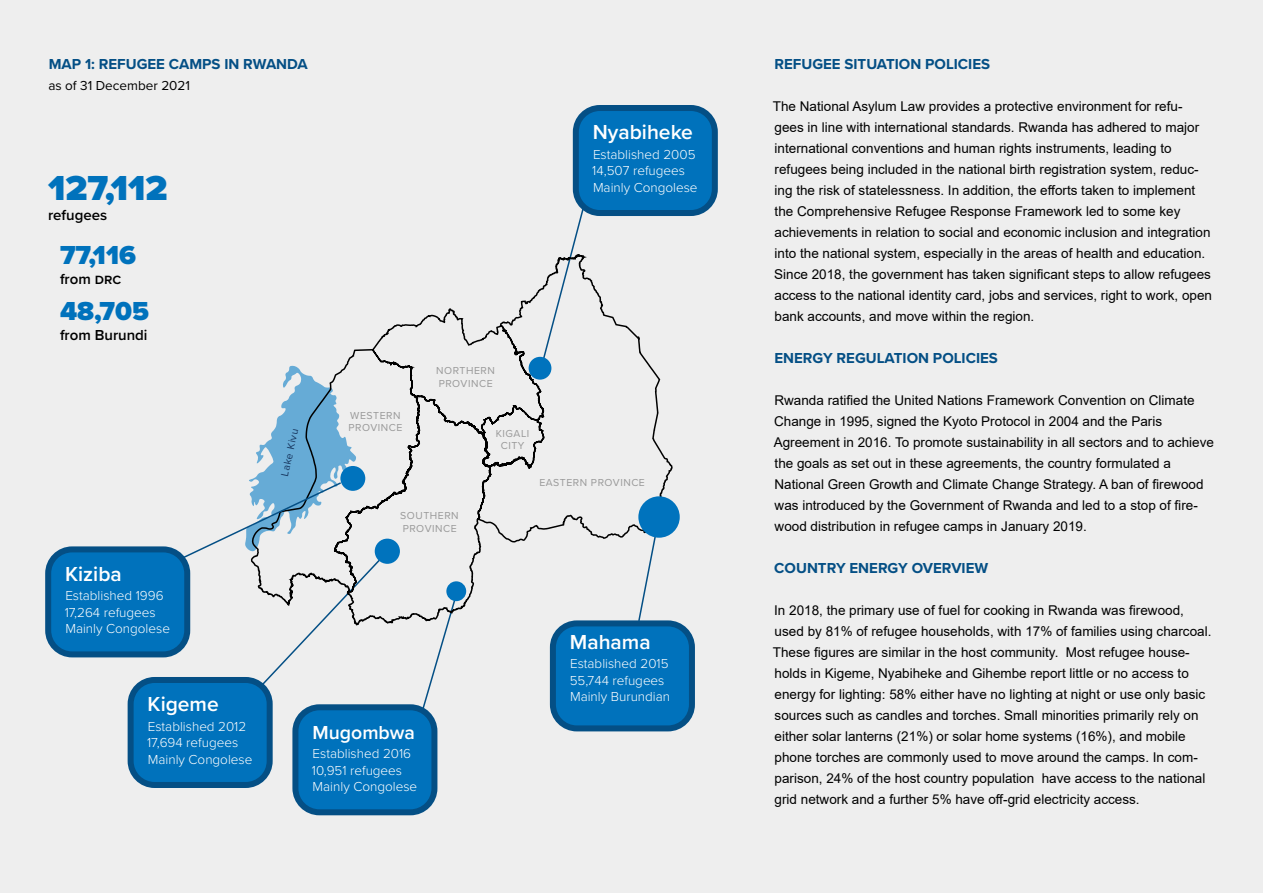
<style>
.page{position:relative;width:1263px;height:893px;background:#eee}
.page>*{position:absolute;margin:0;border:0;box-sizing:border-box;transform-origin:0 0}
.Paragraph_Text{font:900 36px "Proxima Nova";color:#0072bc}
.Paragraph_Text-2{font:900 27px "Proxima Nova";color:#0072bc}
.t1{font:600 21px "Proxima Nova";color:#fff}
.t2{font:600 19.5px "Proxima Nova";color:#fff}
.Paragraph_Text-3{font:700 15px "Proxima Nova";color:#044f85}
.Paragraph_Text-4{font:600 15px "Proxima Nova";color:#000}
.Paragraph_Text-5{font:13.5px/21px "Arial";color:#000}
.t3{font:300 13.5px "Proxima Nova";color:#fff}
.Subheadline_2{font:13.5px "Proxima Nova";color:#000}
.t4{font:10.5px "Proxima Nova";letter-spacing:.05em;color:#999}
.t5{font:10.5px "Proxima Nova";color:#18375f}
</style>
<div class="page">
<div style="left:48px;top:549px;width:139px;height:105px;background:#0072bc;border-radius:24px"></div>
<div style="left:45px;top:546px;width:145px;height:111px;border:6px solid #044f85;border-radius:24px"></div>
<div style="left:131px;top:680px;width:139px;height:105px;background:#0072bc;border-radius:24px"></div>
<div style="left:128px;top:677px;width:145px;height:111px;border:6px solid #044f85;border-radius:24px"></div>
<div style="left:553px;top:623px;width:139px;height:105px;background:#0072bc;border-radius:24px"></div>
<div style="left:550px;top:620px;width:145px;height:111px;border:6px solid #044f85;border-radius:24px"></div>
<div style="left:576px;top:108px;width:139px;height:105px;background:#0072bc;border-radius:24px"></div>
<div style="left:573px;top:105px;width:145px;height:111px;border:6px solid #044f85;border-radius:24px"></div>
<div style="left:295px;top:707px;width:139px;height:105px;background:#0072bc;border-radius:24px"></div>
<div style="left:292px;top:704px;width:145px;height:111px;border:6px solid #044f85;border-radius:24px"></div>
<svg style="left:421px;top:638px;width:24px;height:74px"></svg>
<svg style="left:571px;top:205px;width:14px;height:45px"></svg>
<svg style="left:291px;top:250px;width:382px;height:388px"></svg>
<div style="left:529px;top:357px;width:22px;height:23px;background:#0073bd;border-radius:11px"></div>
<div style="left:375px;top:539px;width:25px;height:25px;background:#0073bd;border-radius:13px"></div>
<div style="left:446px;top:581px;width:20px;height:20px;background:#0073bd;border-radius:10px"></div>
<div style="left:638px;top:496px;width:42px;height:42px;background:#0073bd;border-radius:21px"></div>
<svg style="left:179px;top:366px;width:210px;height:322px"></svg>
<p class="Paragraph_Text-3" style="left:49px;top:53px;width:260px">MAP 1: REFUGEE CAMPS IN RWANDA</p>
<p class="Subheadline_2" style="left:48px;top:75px;width:143px">as of 31 December 2021</p>
<p class="Paragraph_Text" style="left:48px;top:161px;width:121px">127,112</p>
<p class="Paragraph_Text-4" style="left:48px;top:204px;width:61px">refugees</p>
<p class="Paragraph_Text-2" style="left:60px;top:235px;width:77px">77,116</p>
<p class="Paragraph_Text-2" style="left:60px;top:291px;width:90px">48,705</p>
<p class="Paragraph_Text-4" style="left:60px;top:268px;width:63px">from DRC</p>
<p class="Paragraph_Text-4" style="left:60px;top:323px;width:89px">from Burundi</p>
<p class="t1" style="left:65px;top:558px;width:58px">Kiziba</p>
<p class="t3" style="left:65px;top:585px;width:100px">Established 1996</p>
<p class="t3" style="left:65px;top:602px;width:93px">17,264 refugees</p>
<p class="t3" style="left:65px;top:618px;width:106px">Mainly Congolese</p>
<p class="t1" style="left:148px;top:688px;width:73px">Kigeme</p>
<p class="t3" style="left:148px;top:716px;width:100px">Established 2012</p>
<p class="t3" style="left:147px;top:732px;width:93px">17,694 refugees</p>
<p class="t3" style="left:148px;top:749px;width:106px">Mainly Congolese</p>
<p class="t1" style="left:593px;top:116px;width:102px">Nyabiheke</p>
<p class="t3" style="left:593px;top:144px;width:104px">Established 2005</p>
<p class="t3" style="left:592px;top:161px;width:94px">14,507 refugees</p>
<p class="t3" style="left:593px;top:177px;width:106px">Mainly Congolese</p>
<p class="t4" style="left:436px;top:363px;width:60px">NORTHERN</p>
<p class="t4" style="left:439px;top:376px;width:55px">PROVINCE</p>
<p class="t4" style="left:350px;top:407px;width:52px">WESTERN</p>
<p class="t4" style="left:348px;top:420px;width:55px">PROVINCE</p>
<p class="t5" style="left:277px;top:474px;width:50px;rotate:-77deg">Lake Kivu</p>
<p class="t4" style="left:496px;top:425px;width:35px">KIGALI</p>
<p class="t4" style="left:501px;top:438px;width:25px">CITY</p>
<p class="t4" style="left:400px;top:508px;width:60px">SOUTHERN</p>
<p class="t4" style="left:403px;top:521px;width:55px">PROVINCE</p>
<p class="t4" style="left:539px;top:475px;width:107px">EASTERN PROVINCE</p>
<p class="t2" style="left:312px;top:718px;width:104px">Mugombwa</p>
<p class="t3" style="left:313px;top:744px;width:100px">Established 2016</p>
<p class="t3" style="left:312px;top:760px;width:92px">10,951 refugees</p>
<p class="t3" style="left:313px;top:777px;width:106px">Mainly Congolese</p>
<p class="t1" style="left:570px;top:626px;width:82px">Mahama</p>
<p class="t3" style="left:570px;top:653px;width:100px">Established 2015</p>
<p class="t3" style="left:570px;top:670px;width:96px">55,744 refugees</p>
<p class="t3" style="left:570px;top:686px;width:102px">Mainly Burundian</p>
<p class="Paragraph_Text-3" style="left:774px;top:53px;width:217px">REFUGEE SITUATION POLICIES</p>
<p class="Paragraph_Text-5" style="left:773px;top:96px;width:441px">The National Asylum Law provides a protective environment for refu&shy;gees in line with international standards. Rwanda has adhered to major international conventions and human rights instruments, leading to refugees being included in the national birth registration system, reduc&shy;ing the risk of statelessness. In addition, the efforts taken to implement the Comprehensive Refugee Response Framework led to some key achievements in relation to social and economic inclusion and integration into the national system, especially in the areas of health and education.<br>Since 2018, the government has taken significant steps to allow refugees access to the national identity card, jobs and services, right to work, open bank accounts, and move within the region.</p>
<p class="Paragraph_Text-3" style="left:774px;top:347px;width:225px">ENERGY REGULATION POLICIES</p>
<p class="Paragraph_Text-5" style="left:774px;top:390px;width:442px">Rwanda ratified the United Nations Framework Convention on Climate Change in 1995, signed the Kyoto Protocol in 2004 and the Paris Agreement in 2016. To promote sustainability in all sectors and to achieve the goals as set out in these agreements, the country formulated a National Green Growth and Climate Change Strategy. A ban of firewood was introduced by the Government of Rwanda and led to a stop of fire&shy;wood distribution in refugee camps in January 2019.</p>
<p class="Paragraph_Text-3" style="left:774px;top:557px;width:215px">COUNTRY ENERGY OVERVIEW</p>
<p class="Paragraph_Text-5" style="left:773px;top:600px;width:440px">In 2018, the primary use of fuel for cooking in Rwanda was firewood, used by 81% of refugee households, with 17% of families using charcoal.<br>These figures are similar in the host community. Most refugee house&shy;holds in Kigeme, Nyabiheke and Gihembe report little or no access to energy for lighting: 58% either have no lighting at night or use only basic sources such as candles and torches. Small minorities primarily rely on either solar lanterns (21%) or solar home systems (16%), and mobile phone torches are commonly used to move around the camps. In com&shy;parison, 24% of the host country population have access to the national grid network and a further 5% have off-grid electricity access.</p>
</div>
